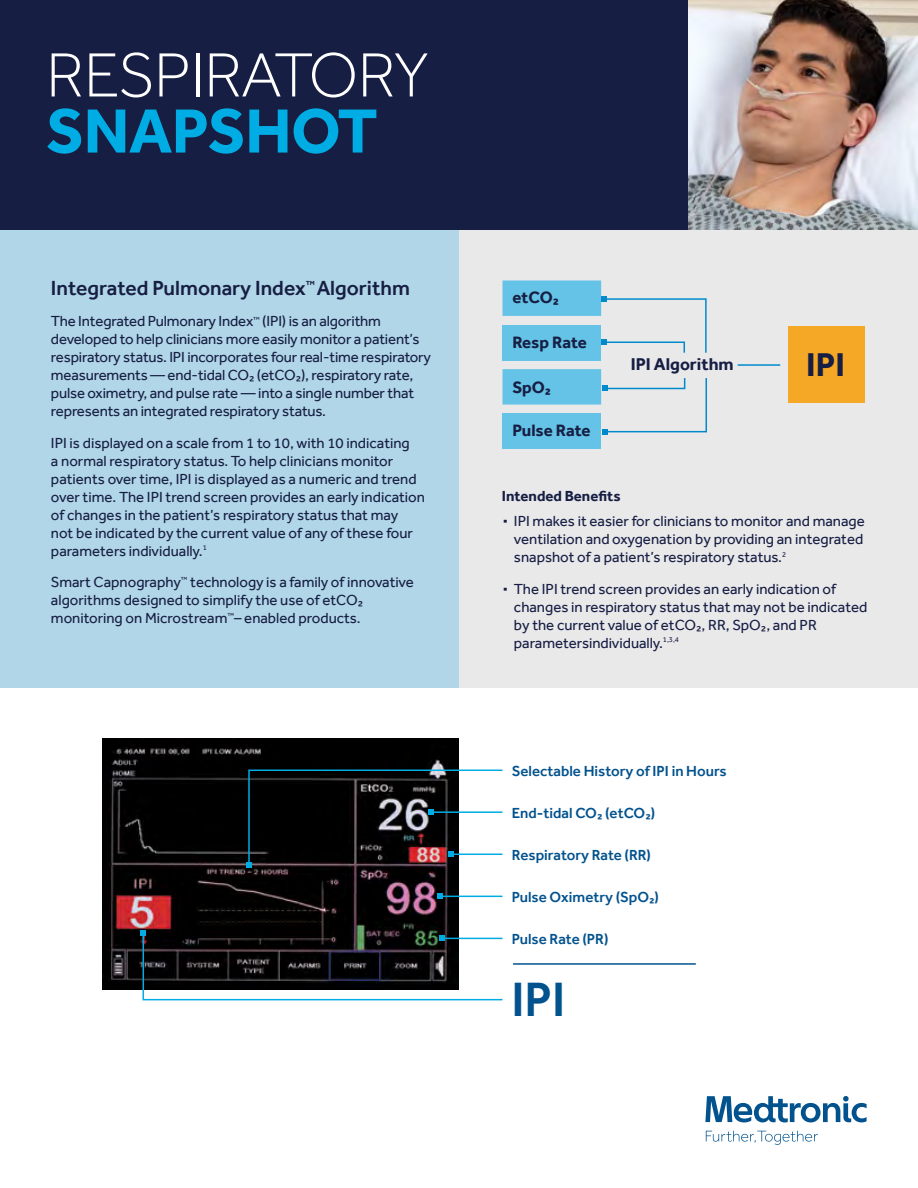
<style>
.page{position:relative;width:918px;height:1188px;background:#fff}
.page>*{position:absolute;margin:0;border:0;box-sizing:border-box;transform-origin:0 0}
.Body_Copy{font:300 64.5px/56.1px "Effra";letter-spacing:-.02em;color:#fff}
.Headline{font:500 49.5px "Effra";color:#02528e}
.Headline-2{font:700 33.9px "Effra";color:#171e43}
.Body_Copy-2{font:500 21px "Effra";color:#171e43}
.Headline-3{font:700 17.55px "Effra";color:#171e43}
.Headline-4{font:700 16.95px "Effra";color:#171e43}
.Body_Copy-3{font:15px/18px "Effra";color:#171e43}
.Headline-5{font:500 15px "Effra";color:#02528e}
.Body_Copy-4{font:700 15px "Effra";color:#171e43}
.s1{font-weight:700;color:#00ace4}
.s2{font-size:30px}
</style>
<div class="page">
<div style="left:459px;top:230px;width:459px;height:458px;background:#e9e9ea"></div>
<div style="left:0;top:230px;width:459px;height:458px;background:#b1d6e7"></div>
<div style="left:0;top:0;width:688px;height:230px;background:#171e43"></div>
<img style="left:688px;top:0;width:230px;height:230px">
<img style="left:102px;top:739px;width:356px;height:250px">
<hr style="left:513px;top:963px;width:183px;height:2px;background:#02528e">
<div style="left:502px;top:280px;width:99px;height:36px;background:#64c3e6"></div>
<div style="left:502px;top:325px;width:99px;height:35px;background:#64c3e6"></div>
<div style="left:502px;top:369px;width:99px;height:36px;background:#64c3e6"></div>
<div style="left:502px;top:414px;width:99px;height:35px;background:#64c3e6"></div>
<svg style="left:601px;top:296px;width:106px;height:57px"></svg>
<svg style="left:602px;top:378px;width:105px;height:57px"></svg>
<hr style="left:738px;top:364px;width:42px;height:2px;background:#008acb">
<div style="left:788px;top:326px;width:77px;height:77px;background:#f5a826"></div>
<svg style="left:140px;top:930px;width:363px;height:71px"></svg>
<svg style="left:246px;top:769px;width:257px;height:99px"></svg>
<hr style="left:440px;top:896px;width:62px;height:1px;background:#00ace4">
<svg style="left:437px;top:893px;width:6px;height:6px"></svg>
<svg style="left:705px;top:1096px;width:162px;height:49px"></svg>
<p class="Body_Copy" style="left:46px;top:47px;width:384px">RESPIRATORY<br><span class="s1">SNAPSHOT</span></p>
<p class="Body_Copy-2" style="left:51px;top:275px;width:360px">Integrated Pulmonary Index<sup>™</sup> Algorithm</p>
<p class="Body_Copy-3" style="left:51px;top:312px;width:382px">The Integrated Pulmonary Index<sup>™</sup> (IPI) is an algorithm developed to help clinicians more easily monitor a patient’s respiratory status. IPI incorporates four real-time respiratory measurements — end-tidal CO2 (etCO2), respiratory rate, pulse oximetry, and pulse rate — into a single number that represents an integrated respiratory status.</p>
<p class="Body_Copy-3" style="left:51px;top:433px;width:376px">IPI is displayed on a scale from 1 to 10, with 10 indicating<br>a normal respiratory status. To help clinicians monitor patients over time, IPI is displayed as a numeric and trend over time. The IPI trend screen provides an early indication of changes in the patient’s respiratory status that may<br>not be indicated by the current value of any of these four parameters individually.<sup>1</sup></p>
<p class="Body_Copy-3" style="left:51px;top:573px;width:364px">Smart Capnography<sup>™</sup> technology is a family of innovative algorithms designed to simplify the use of etCO2 monitoring on Microstream<sup>™</sup>– enabled products.</p>
<p class="Headline-4" style="left:512px;top:288px;width:48px">etCO2</p>
<p class="Headline-4" style="left:512px;top:332px;width:76px">Resp Rate</p>
<p class="Headline-4" style="left:512px;top:377px;width:40px">SpO2</p>
<p class="Headline-4" style="left:512px;top:421px;width:80px">Pulse Rate</p>
<p class="Headline-3" style="left:631px;top:353px;width:105px">IPI Algorithm</p>
<p class="Headline-2" style="left:806px;top:344px;width:40px">IPI</p>
<p class="Body_Copy-4" style="left:502px;top:487px;width:120px">Intended Benefits</p>
<p class="Body_Copy-3" style="left:514px;top:512px;width:352px;text-align:justify;text-indent:-12px"><span class="s2">∙</span> IPI makes it easier for clinicians to monitor and manage ventilation and oxygenation by providing an integrated snapshot of a patient’s respiratory status.<sup>2</sup></p>
<p class="Body_Copy-3" style="left:514px;top:580px;width:355px;text-indent:-12px"><span class="s2">∙</span> The IPI trend screen provides an early indication of changes in respiratory status that may not be indicated by the current value of etCO2, RR, SpO2, and PR parametersindividually.<sup>1,3,4</sup></p>
<p class="Headline-5" style="left:512px;top:762px;width:216px">Selectable History of IPI in Hours</p>
<p class="Headline-5" style="left:512px;top:804px;width:145px">End-tidal CO2 (etCO2)</p>
<p class="Headline-5" style="left:512px;top:846px;width:141px">Respiratory Rate (RR)</p>
<p class="Headline-5" style="left:512px;top:888px;width:149px">Pulse Oximetry (SpO2)</p>
<p class="Headline-5" style="left:512px;top:930px;width:98px">Pulse Rate (PR)</p>
<p class="Headline" style="left:511px;top:970px;width:56px">IPI</p>
</div>
